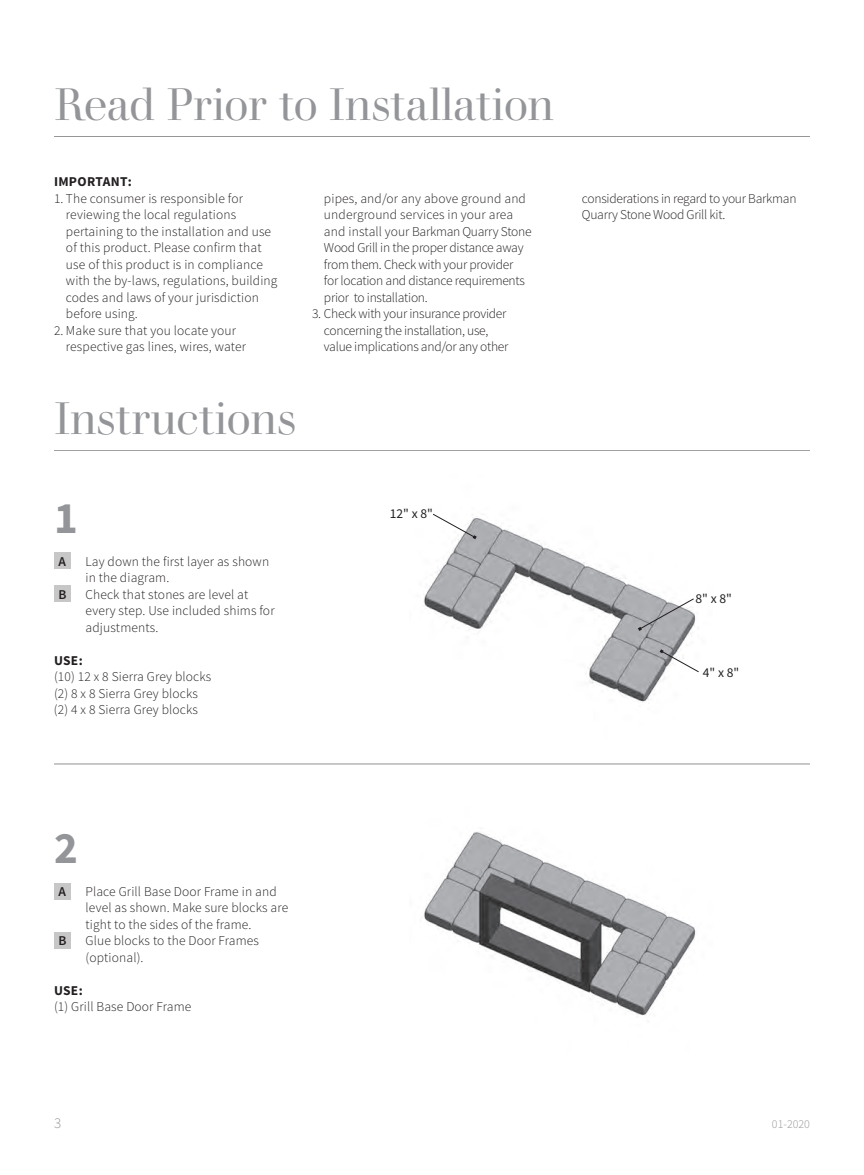
<style>
.page{position:relative;width:864px;height:1175px;background:#fff}
.page>*{position:absolute;margin:0;border:0;box-sizing:border-box;transform-origin:0 0}
.t1{font:45px "Walbaum 60 pt";letter-spacing:.005em;color:#939598}
.Instructional_Text{font:700 45px "Source Sans Pro";color:#939598}
.t2{font:300 15px "Source Sans Pro";color:#939598}
.Instructional_Text-2{font:300 13.5px/16.5px "Source Sans Pro";letter-spacing:.01em;color:#231f20}
.Instructional_Text-3{font:300 13.5px/16.5px "Source Sans Pro";letter-spacing:-.02em;color:#231f20}
.t3{font:13.5px "Source Sans Pro";color:#231f20}
.Instructional_Text-4{font:700 13.5px "Source Sans Pro";letter-spacing:.025em;color:#231f20}
.t4{font:600 13.5px "Source Sans Pro";color:#231f20}
.t5{font:300 12px "Source Sans Pro";color:#939598}
.s1{font-weight:700}
</style>
<div class="page">
<hr style="left:54px;top:450px;width:756px;height:1px;background:#231f20">
<hr style="left:54px;top:763px;width:756px;height:1px;background:#231f20">
<hr style="left:54px;top:136px;width:756px;height:1px;background:#231f20">
<div style="left:54px;top:552px;width:16px;height:17px;background:#c8c7c7"></div>
<img style="left:423px;top:518px;width:273px;height:184px">
<svg style="left:660px;top:649px;width:39px;height:24px"></svg>
<svg style="left:638px;top:598px;width:57px;height:33px;background:#afb0b3"></svg>
<svg style="left:432px;top:513px;width:45px;height:26px"></svg>
<div style="left:54px;top:585px;width:16px;height:17px;background:#c8c7c7"></div>
<div style="left:54px;top:883px;width:16px;height:16px;background:#c8c7c7"></div>
<img style="left:424px;top:831px;width:272px;height:185px">
<div style="left:54px;top:932px;width:17px;height:17px;background:#c8c7c7"></div>
<p class="t1" style="left:54px;top:68px;width:502px">Read Prior to Installation</p>
<p class="Instructional_Text-4" style="left:54px;top:173px;width:79px">IMPORTANT:</p>
<p class="Instructional_Text-2" style="left:66px;top:190px;width:213px;text-indent:-12px">1. The consumer is responsible for reviewing the local regulations pertaining to the installation and use of this product. Please confirm that use of this product is in compliance with the by-laws, regulations, building codes and laws of your jurisdiction before using.</p>
<p class="Instructional_Text-2" style="left:66px;top:322px;width:182px;text-indent:-12px">2. Make sure that you locate your respective gas lines, wires, water</p>
<p class="Instructional_Text-3" style="left:324px;top:190px;width:209px">pipes, and/or any above ground and underground services in your area and install your Barkman Quarry Stone Wood Grill in the proper distance away from them. Check with your provider<br>for location and distance requirements prior to installation.</p>
<p class="Instructional_Text-3" style="left:324px;top:305px;width:186px;text-indent:-12px">3. Check with your insurance provider concerning the installation, use, value implications and/or any other</p>
<p class="t1" style="left:54px;top:381px;width:243px">Instructions</p>
<p class="Instructional_Text" style="left:54px;top:489px;width:25px">1</p>
<p class="t4" style="left:59px;top:552px;width:9px">A</p>
<p class="Instructional_Text-2" style="left:86px;top:553px;width:185px">Lay down the first layer as shown in the diagram.</p>
<p class="t4" style="left:59px;top:585px;width:10px">B</p>
<p class="Instructional_Text-2" style="left:86px;top:586px;width:191px">Check that stones are level at every step. Use included shims for adjustments.</p>
<p class="Instructional_Text-4" style="left:54px;top:651px;width:30px">USE:</p>
<p class="Instructional_Text-2" style="left:54px;top:668px;width:159px">(10) 12 x 8 Sierra Grey blocks</p>
<p class="Instructional_Text-2" style="left:54px;top:685px;width:146px">(2) 8 x 8 Sierra Grey blocks (2) 4 x 8 Sierra Grey blocks</p>
<p class="t3" style="left:390px;top:505px;width:45px">12" x 8"</p>
<p class="Instructional_Text-3" style="left:582px;top:190px;width:216px">considerations in regard to your Barkman<br>Quarry Stone Wood Grill kit.</p>
<p class="t3" style="left:696px;top:590px;width:38px">8" x 8"</p>
<p class="t3" style="left:703px;top:664px;width:38px">4" x 8"</p>
<p class="Instructional_Text" style="left:54px;top:819px;width:25px">2</p>
<p class="t4" style="left:59px;top:882px;width:9px">A</p>
<p class="Instructional_Text-2" style="left:86px;top:883px;width:204px">Place Grill Base Door Frame in and level as shown. Make sure blocks are tight to the sides of the frame.</p>
<p class="t4" style="left:59px;top:932px;width:10px">B</p>
<p class="Instructional_Text-2" style="left:86px;top:932px;width:175px">Glue blocks to the Door Frames (optional).</p>
<p class="Instructional_Text-2" style="left:54px;top:982px;width:139px"><span class="s1">USE:<br></span>(1) Grill Base Door Frame</p>
<p class="t2" style="left:54px;top:1113px;width:9px">3</p>
<p class="t5" style="left:772px;top:1116px;width:40px">01-2020</p>
</div>
